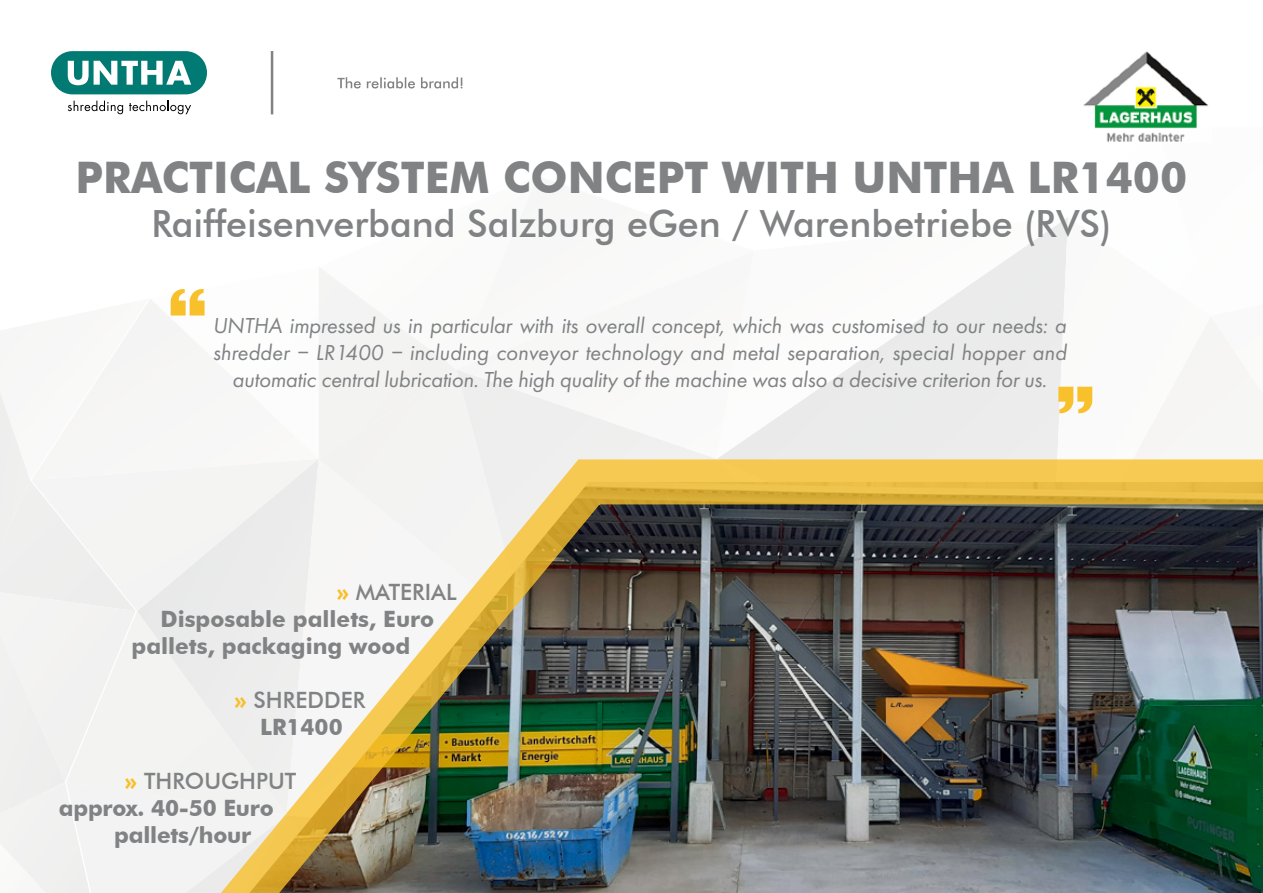
<style>
.page{position:relative;width:1263px;height:893px;background:#fff}
.page>*{position:absolute;margin:0;border:0;box-sizing:border-box;transform-origin:0 0}
.t1{font:700 43.5px "Futura BT";color:#808284}
.t2{font:500 37.5px "Futura BT";color:#808284}
.t3{font:italic 22.5px/27px "Futura PT";letter-spacing:-.01em;color:#808284;text-align:center}
.t4{font:700 22.5px "Futura BT";color:#808284}
.t5{font:500 22.5px/27px "Futura BT";color:#808284;text-align:center}
.s1{font-weight:700;color:#f8c02b}
.s2{font-weight:700}
</style>
<div class="page">
<img style="left:1083px;top:51px;width:125px;height:77px">
<hr style="left:271px;top:51px;width:2px;height:63px;background:#808284">
<div style="left:51px;top:51px;width:156px;height:43px;background:#007a72;border-radius:21px"></div>
<svg style="left:68px;top:61px;width:123px;height:24px"></svg>
<svg style="left:68px;top:101px;width:55px;height:13px"></svg>
<svg style="left:129px;top:101px;width:62px;height:13px"></svg>
<svg style="left:337px;top:77px;width:125px;height:12px"></svg>
<img style="left:0;top:128px;width:1263px;height:765px">
<h1 class="t1" style="left:76px;top:151px;width:1113px">PRACTICAL SYSTEM CONCEPT WITH UNTHA LR1400</h1>
<h2 class="t2" style="left:151px;top:201px;width:962px">Raiffeisenverband Salzburg eGen / Warenbetriebe (RVS)</h2>
<p class="t3" style="left:213px;top:312px;width:855px">UNTHA impressed us in particular with its overall concept, which was customised to our needs: a shredder − LR1400 − including conveyor technology and metal separation, special hopper and automatic central lubrication. The high quality of the machine was also a decisive criterion for us.</p>
<p class="t5" style="left:337px;top:578px;width:122px"><span class="s1">»</span> MATERIAL</p>
<p class="t4" style="left:160px;top:605px;width:275px">Disposable pallets, Euro</p>
<p class="t4" style="left:131px;top:632px;width:280px">pallets, packaging wood</p>
<p class="t5" style="left:234px;top:686px;width:132px"><span class="s1">»</span> SHREDDER<br><span class="s2">LR1400</span></p>
<p class="t5" style="left:125px;top:767px;width:173px"><span class="s1">»</span> THROUGHPUT</p>
<p class="t4" style="left:59px;top:794px;width:216px">approx. 40-50 Euro</p>
<p class="t4" style="left:114px;top:821px;width:139px">pallets/hour</p>
</div>
